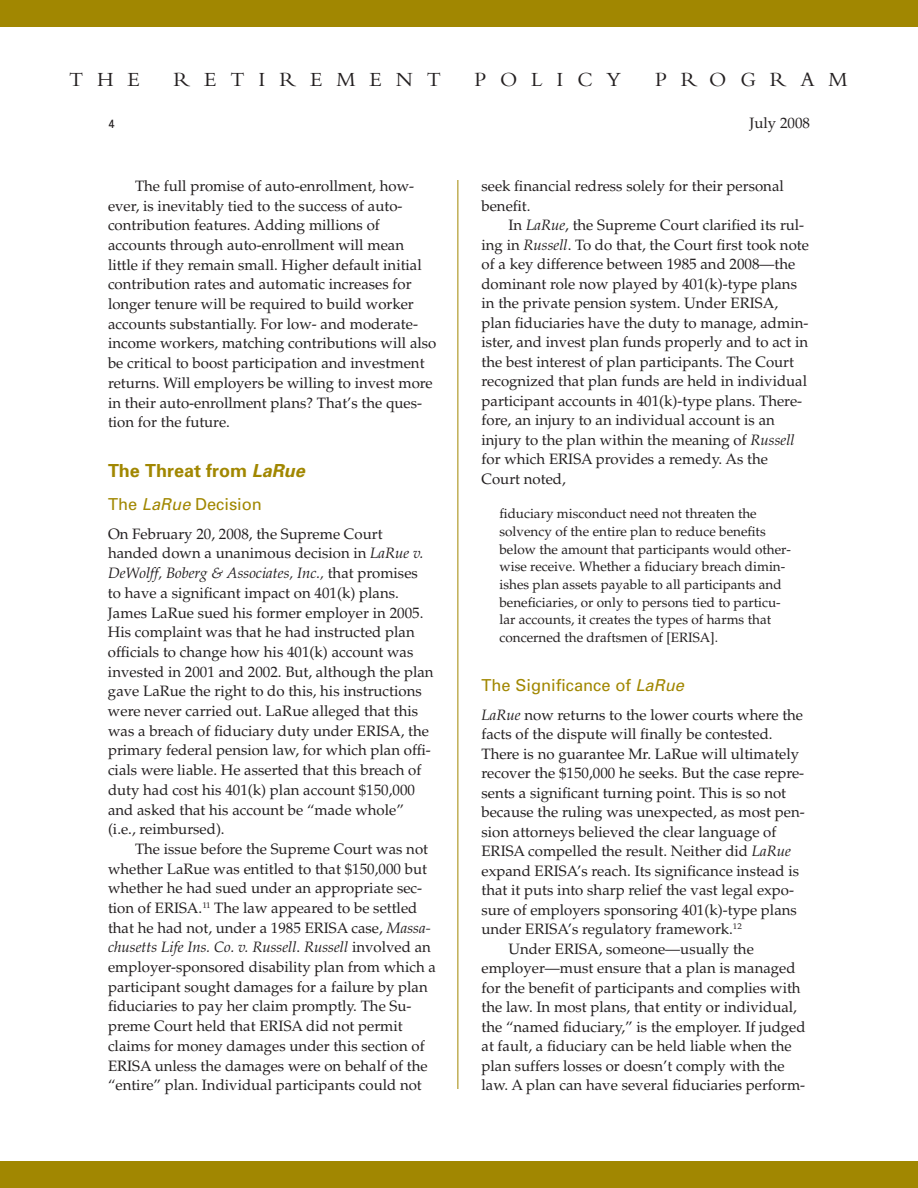
<style>
.page{position:relative;width:918px;height:1188px;background:#fff}
.page>*{position:absolute;margin:0;border:0;box-sizing:border-box;transform-origin:0 0}
.t1{font:21px "Bembo";letter-spacing:.66em;color:#231f20}
.t2{font:700 18px "Univers";color:#a18701}
.t3{font:16.5px "Univers";color:#a18701}
.t4{font:15px/19.6px "Palatino";color:#231f20}
.t5{font:13.5px/17.7px "Palatino";color:#231f20}
.t6{font:12px "Univers";color:#231f20}
.s1{font-style:italic}
</style>
<div class="page">
<div style="left:0;top:0;width:918px;height:27px;background:#a18701"></div>
<div style="left:0;top:1161px;width:918px;height:27px;background:#a18701"></div>
<hr style="left:458px;top:180px;width:1px;height:909px;background:#a18701">
<h1 class="t1" style="left:69px;top:72px;width:73px">THE</h1>
<h1 class="t1" style="left:174px;top:72px;width:269px">RETIREMENT</h1>
<h1 class="t1" style="left:474px;top:72px;width:149px">POLICY</h1>
<h1 class="t1" style="left:655px;top:72px;width:194px">PROGRAM</h1>
<p class="t6" style="left:108px;top:119px;width:8px">4</p>
<p class="t4" style="left:750px;top:115px;width:62px">July 2008</p>
<p class="t4" style="left:108px;top:178px;width:330px;text-indent:27px">The full promise of auto-enrollment, how&shy;ever, is inevitably tied to the success of auto&shy;contribution features. Adding millions of accounts through auto-enrollment will mean little if they remain small. Higher default initial contribution rates and automatic increases for longer tenure will be required to build worker accounts substantially. For low- and moderate&shy;income workers, matching contributions will also be critical to boost participation and investment returns. Will employers be willing to invest more in their auto-enrollment plans? That’s the ques&shy;tion for the future.</p>
<p class="t2" style="left:108px;top:464px;width:199px">The Threat from <span class="s1">LaRue</span></p>
<p class="t3" style="left:108px;top:498px;width:156px">The <span class="s1">LaRue</span> Decision</p>
<p class="t4" style="left:108px;top:526px;width:327px">On February 20, 2008, the Supreme Court handed down a unanimous decision in <span class="s1">LaRue v.<br>DeWolff, Boberg &amp; Associates, Inc.,</span> that promises to have a significant impact on 401(k) plans.<br>James LaRue sued his former employer in 2005.<br>His complaint was that he had instructed plan officials to change how his 401(k) account was invested in 2001 and 2002. But, although the plan gave LaRue the right to do this, his instructions were never carried out. LaRue alleged that this was a breach of fiduciary duty under ERISA, the primary federal pension law, for which plan offi&shy;cials were liable. He asserted that this breach of duty had cost his 401(k) plan account $150,000 and asked that his account be “made whole” (i.e., reimbursed).</p>
<p class="t4" style="left:108px;top:841px;width:330px;text-indent:27px">The issue before the Supreme Court was not whether LaRue was entitled to that $150,000 but whether he had sued under an appropriate sec&shy;tion of ERISA.<sup>11</sup> The law appeared to be settled that he had not, under a 1985 ERISA case, <span class="s1">Massa&shy;chusetts Life Ins. Co. v. Russell</span>. <span class="s1">Russell</span> involved an employer-sponsored disability plan from which a participant sought damages for a failure by plan fiduciaries to pay her claim promptly. The Su&shy;preme Court held that ERISA did not permit claims for money damages under this section of ERISA unless the damages were on behalf of the “entire” plan. Individual participants could not</p>
<p class="t4" style="left:482px;top:178px;width:304px">seek financial redress solely for their personal benefit.</p>
<p class="t4" style="left:482px;top:217px;width:329px;text-indent:27px">In <span class="s1">LaRue</span>, the Supreme Court clarified its rul&shy;ing in <span class="s1">Russell</span>. To do that, the Court first took note of a key difference between 1985 and 2008—the dominant role now played by 401(k)-type plans in the private pension system. Under ERISA, plan fiduciaries have the duty to manage, admin&shy;ister, and invest plan funds properly and to act in the best interest of plan participants. The Court recognized that plan funds are held in individual participant accounts in 401(k)-type plans. There&shy;fore, an injury to an individual account is an injury to the plan within the meaning of <span class="s1">Russell </span>for which ERISA provides a remedy. As the Court noted,</p>
<p class="t5" style="left:500px;top:507px;width:293px">fiduciary misconduct need not threaten the solvency of the entire plan to reduce benefits below the amount that participants would other&shy;wise receive. Whether a fiduciary breach dimin&shy;ishes plan assets payable to all participants and beneficiaries, or only to persons tied to particu&shy;lar accounts, it creates the types of harms that concerned the draftsmen of [ERISA].</p>
<p class="t3" style="left:482px;top:679px;width:204px">The Significance of <span class="s1">LaRue</span></p>
<p class="t4" style="left:482px;top:707px;width:323px"><span class="s1">LaRue</span> now returns to the lower courts where the</p>
<p class="t4" style="left:482px;top:726px;width:293px">facts of the dispute will finally be contested.</p>
<p class="t4" style="left:482px;top:746px;width:319px">There is no guarantee Mr. LaRue will ultimately</p>
<p class="t4" style="left:482px;top:765px;width:324px">recover the $150,000 he seeks. But the case repre-</p>
<p class="t4" style="left:482px;top:785px;width:306px">sents a significant turning point. This is so not</p>
<p class="t4" style="left:482px;top:804px;width:325px">because the ruling was unexpected, as most pen-</p>
<p class="t4" style="left:482px;top:824px;width:297px">sion attorneys believed the clear language of</p>
<p class="t4" style="left:482px;top:843px;width:311px">ERISA compelled the result. Neither did <span class="s1">LaRue</span></p>
<p class="t4" style="left:482px;top:863px;width:319px">expand ERISA’s reach. Its significance instead is</p>
<p class="t4" style="left:482px;top:882px;width:314px">that it puts into sharp relief the vast legal expo-</p>
<p class="t4" style="left:482px;top:902px;width:317px">sure of employers sponsoring 401(k)-type plans</p>
<p class="t4" style="left:482px;top:921px;width:262px">under ERISA’s regulatory framework.<sup>12</sup></p>
<p class="t4" style="left:508px;top:941px;width:247px">Under ERISA, someone—usually the</p>
<p class="t4" style="left:482px;top:960px;width:316px">employer—must ensure that a plan is managed</p>
<p class="t4" style="left:482px;top:980px;width:321px">for the benefit of participants and complies with</p>
<p class="t4" style="left:482px;top:999px;width:317px">the law. In most plans, that entity or individual,</p>
<p class="t4" style="left:482px;top:1019px;width:326px">the “named fiduciary,” is the employer. If judged</p>
<p class="t4" style="left:482px;top:1038px;width:312px">at fault, a fiduciary can be held liable when the</p>
<p class="t4" style="left:482px;top:1058px;width:305px">plan suffers losses or doesn’t comply with the</p>
<p class="t4" style="left:482px;top:1077px;width:325px">law. A plan can have several fiduciaries perform-</p>
</div>
